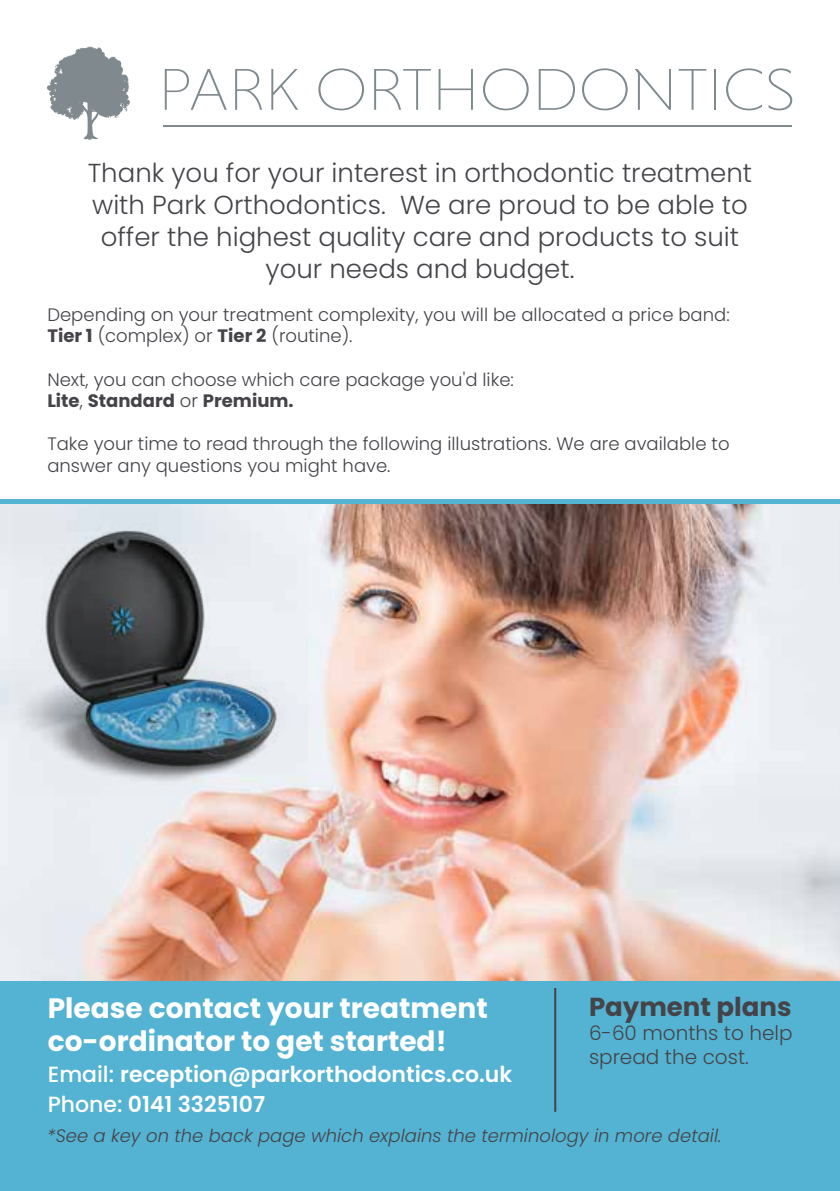
<style>
.page{position:relative;width:840px;height:1191px;background:#fff}
.page>*{position:absolute;margin:0;border:0;box-sizing:border-box;transform-origin:0 0}
.t1{font:700 28px/33.6px "Poppins";color:#fff}
.t2{font:300 26px/32px "Poppins";color:#454348;text-align:center}
.t3{font:700 26px "Poppins";color:#454348}
.t4{font:600 22px/30px "Poppins";color:#fff}
.t5{font:300 20px/24px "Poppins";color:#454348}
.t6{font:300 18px/21.6px "Poppins";color:#454348}
.t7{font:italic 300 18px "Poppins";color:#454348}
.s1{font-weight:700}
.s2{font-weight:500}
</style>
<div class="page">
<div style="left:0;top:978px;width:839px;height:213px;background:#54b3d2"></div>
<svg style="left:165px;top:69px;width:62px;height:41px"></svg>
<svg style="left:235px;top:69px;width:27px;height:41px"></svg>
<svg style="left:271px;top:69px;width:27px;height:41px"></svg>
<svg style="left:318px;top:68px;width:46px;height:42px"></svg>
<svg style="left:374px;top:69px;width:56px;height:41px"></svg>
<svg style="left:438px;top:69px;width:34px;height:41px"></svg>
<svg style="left:483px;top:68px;width:45px;height:42px"></svg>
<svg style="left:538px;top:69px;width:36px;height:41px"></svg>
<svg style="left:582px;top:68px;width:45px;height:42px"></svg>
<svg style="left:635px;top:69px;width:35px;height:41px"></svg>
<svg style="left:678px;top:69px;width:28px;height:41px"></svg>
<hr style="left:713px;top:69px;width:2px;height:41px;background:#80898d">
<svg style="left:726px;top:68px;width:35px;height:42px"></svg>
<svg style="left:768px;top:68px;width:23px;height:42px"></svg>
<hr style="left:163px;top:125px;width:628px;height:1px;background:#80898d">
<svg style="left:47px;top:46px;width:83px;height:94px"></svg>
<div style="left:0;top:499px;width:839px;height:5px;background:#54b3d2"></div>
<img style="left:0;top:504px;width:839px;height:476px">
<img style="left:14px;top:504px;width:293px;height:290px">
<hr style="left:554px;top:988px;width:2px;height:123px;background:#454348">
<h2 class="t2" style="left:88px;top:157px;width:665px">Thank you for your interest in orthodontic treatment with Park Orthodontics. We are proud to be able to offer the highest quality care and products to suit your needs and budget.</h2>
<p class="t6" style="left:47px;top:304px;width:683px">Depending on your treatment complexity, you will be allocated a price band:<br><span class="s1">Tier 1</span> (complex) or <span class="s1">Tier 2</span> (routine).</p>
<p class="t6" style="left:47px;top:369px;width:468px">Next, you can choose which care package you'd like:<br><span class="s1">Lite</span>, <span class="s1">Standard</span> or <span class="s1">Premium.</span></p>
<p class="t6" style="left:47px;top:433px;width:683px">Take your time to read through the following illustrations. We are available to answer any questions you might have.</p>
<h1 class="t1" style="left:48px;top:993px;width:441px">Please contact your treatment co-ordinator to get started!</h1>
<p class="t4" style="left:48px;top:1060px;width:465px"><span class="s2">Email:</span> reception@parkorthodontics.co.uk<br><span class="s2">Phone:</span> 0141 3325107</p>
<h2 class="t3" style="left:588px;top:995px;width:204px">Payment plans</h2>
<p class="t5" style="left:588px;top:1021px;width:205px">6-60 months to help spread the cost.</p>
<p class="t7" style="left:47px;top:1125px;width:675px">*See a key on the back page which explains the terminology in more detail.</p>
</div>
